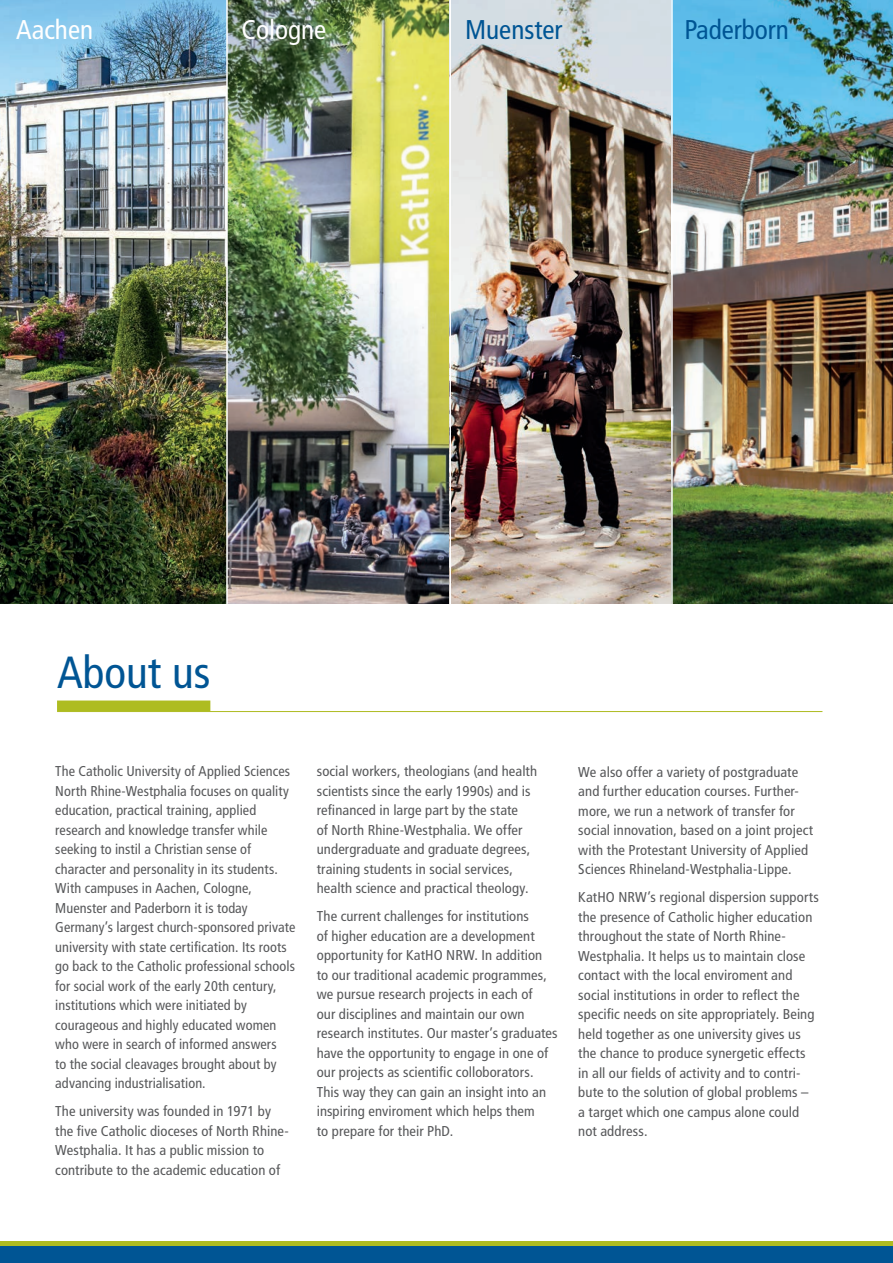
<style>
.page{position:relative;width:893px;height:1263px;background:#fff}
.page>*{position:absolute;margin:0;border:0;box-sizing:border-box;transform-origin:0 0}
.t1{font:condensed 45px "Frutiger LT Std";color:#005594}
.t2{font:condensed 27.15px "Frutiger LT Std";color:#005594}
.t3{font:condensed 27.15px "Frutiger LT Std";color:#fff}
.t4{font:condensed 14.25px/19.5px "Frutiger LT Std";letter-spacing:.005em;color:#57585a}
</style>
<div class="page">
<div style="left:0;top:1242px;width:893px;height:21px;background:#005594"></div>
<hr style="left:0;top:1242px;width:893px;height:4px;background:#aebc21">
<img style="left:0;top:0;width:893px;height:604px">
<hr style="left:226px;top:0;width:2px;height:665px;background:#fff">
<hr style="left:449px;top:0;width:2px;height:665px;background:#fff">
<hr style="left:671px;top:0;width:2px;height:665px;background:#fff">
<hr style="left:57px;top:711px;width:765px;height:1px;background:#aebc21">
<div style="left:57px;top:700px;width:153px;height:11px;background:#aebc21"></div>
<h2 class="t3" style="left:16px;top:14px;width:78px">Aachen</h2>
<h2 class="t3" style="left:241px;top:14px;width:86px">Cologne</h2>
<h2 class="t2" style="left:465px;top:14px;width:99px">Muenster</h2>
<h2 class="t2" style="left:685px;top:14px;width:106px">Paderborn</h2>
<h1 class="t1" style="left:57px;top:646px;width:155px">About us</h1>
<p class="t4" style="left:55px;top:762px;width:242px">The Catholic University of Applied Sciences North Rhine-Westphalia focuses on quality education, practical training, applied research and knowledge transfer while seeking to instil a Christian sense of character and personality in its students.<br>With campuses in Aachen, Cologne, Muenster and Paderborn it is today Germany’s largest church-sponsored private university with state certification. Its roots go back to the Catholic professional schools for social work of the early 20th century, institutions which were initiated by courageous and highly educated women who were in search of informed answers<br>to the social cleavages brought about by advancing industrialisation.</p>
<p class="t4" style="left:55px;top:1102px;width:235px">The university was founded in 1971 by the five Catholic dioceses of North Rhine-Westphalia. It has a public mission to contribute to the academic education of</p>
<p class="t4" style="left:317px;top:762px;width:222px">social workers, theologians (and health scientists since the early 1990s) and is refinanced in large part by the state<br>of North Rhine-Westphalia. We offer undergraduate and graduate degrees, training students in social services, health science and practical theology.</p>
<p class="t4" style="left:317px;top:907px;width:242px">The current challenges for institutions<br>of higher education are a development opportunity for KatHO NRW. In addition<br>to our traditional academic programmes, we pursue research projects in each of<br>our disciplines and maintain our own research institutes. Our master’s graduates have the opportunity to engage in one of our projects as scientific colloborators.<br>This way they can gain an insight into an inspiring enviroment which helps them<br>to prepare for their PhD.</p>
<p class="t4" style="left:578px;top:762px;width:236px">We also offer a variety of postgraduate and further education courses. Further&shy;more, we run a network of transfer for social innovation, based on a joint project with the Protestant University of Applied Sciences Rhineland-Westphalia-Lippe.</p>
<p class="t4" style="left:578px;top:888px;width:242px">KatHO NRW’s regional dispersion supports the presence of Catholic higher education throughout the state of North Rhine-Westphalia. It helps us to maintain close contact with the local enviroment and social institutions in order to reflect the specific needs on site appropriately. Being held together as one university gives us the chance to produce synergetic effects in all our fields of activity and to contri&shy;bute to the solution of global problems –<br>a target which one campus alone could not address.</p>
</div>
